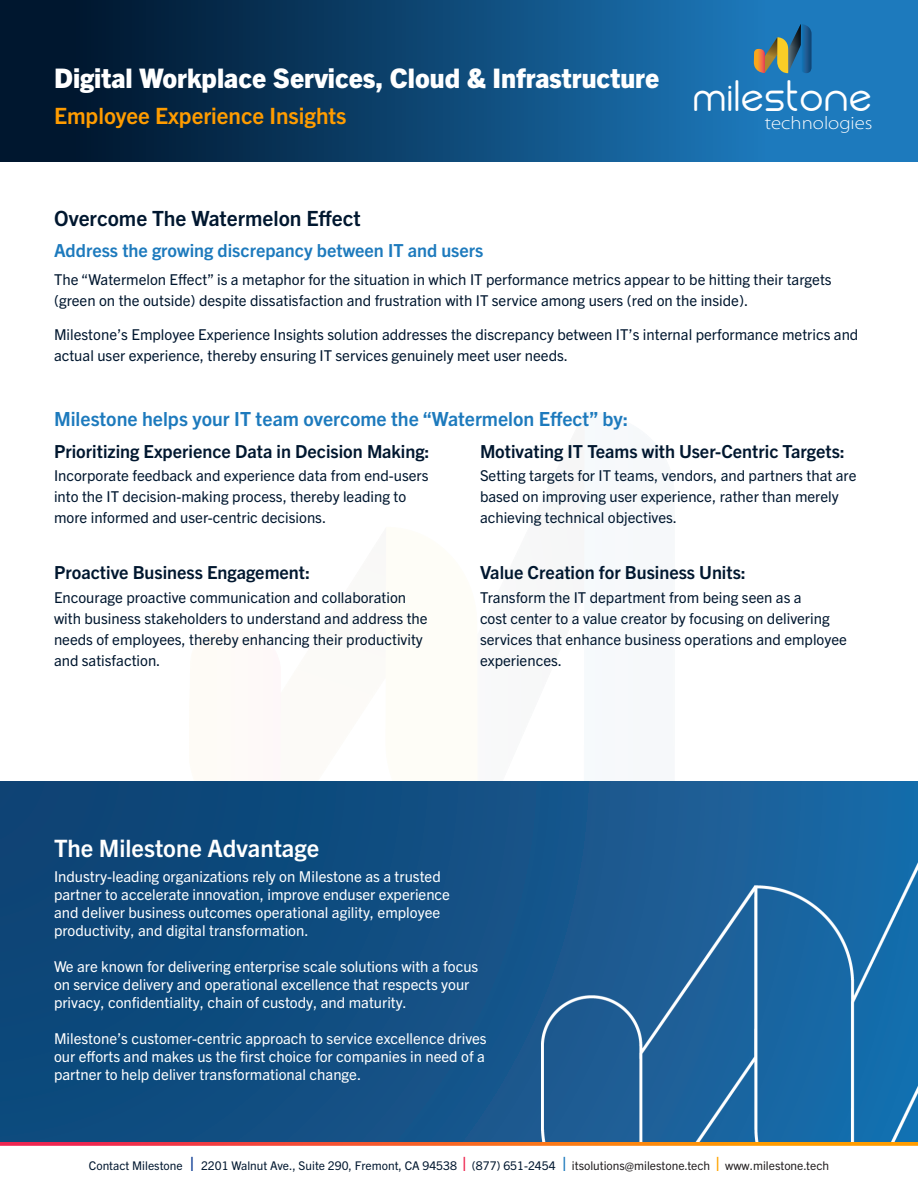
<style>
.page{position:relative;width:918px;height:1188px;background:#fff}
.page>*{position:absolute;margin:0;border:0;box-sizing:border-box;transform-origin:0 0}
.t1{font:45px "Biysk";letter-spacing:.02em;color:#fff;scale:1.04 1}
.t2{font:800 27px "Trade Gothic Next LT Pro";color:#fff}
.Section_Title_Extra_Large{font:700 24px "Trade Gothic Next LT Pro";color:#fff}
.t3{font:700 22.5px "Trade Gothic Next LT Pro";color:#ff9c00}
.Section_Title{font:700 21px "Trade Gothic Next LT Pro";color:#00172f}
.Section_Title_Blue{font:700 19.5px "Trade Gothic Next LT Pro";color:#1d7abd}
.t4{font:300 semi-expanded 18.15px "Myriad Pro";color:#fff;scale:1.04 1}
.Subtitle_Bold{font:700 18px "Trade Gothic Next LT Pro";color:#00172f}
.Subtitle_Blue_Bold{font:700 18px "Trade Gothic Next LT Pro";color:#1d7abd}
.Body_Copy{font:15px/21px "Trade Gothic Next LT Pro";color:#00172f}
.t5{font:15px/18px "Trade Gothic Next LT Pro";color:#fff}
.t6{font:12px "Trade Gothic Next LT Pro";color:#00172f}
.s1{font-weight:800;font-size:18px;color:#083992}
.s2{font-weight:800;font-size:18px;color:#ee2650}
.s3{font-weight:800;font-size:18px;color:#1d7abd}
.s4{color:#231f20}
.s5{font-weight:800;font-size:18px;color:#ffa500}
</style>
<div class="page">
<svg style="left:0;top:1141px;width:918px;height:5px"></svg>
<div style="left:0;top:0;width:918px;height:162px;background:linear-gradient(to right,#000f23,#2187d0)"></div>
<svg style="left:754px;top:24px;width:58px;height:49px"></svg>
<div style="left:0;top:782px;width:918px;height:359px;background:#0e4c7f"></div>
<img style="left:542px;top:782px;width:376px;height:359px">
<p class="t2" style="left:54px;top:60px;width:607px">Digital Workplace Services, Cloud &amp; Infrastructure</p>
<p class="t3" style="left:54px;top:101px;width:294px">Employee Experience Insights</p>
<p class="t1" style="left:693px;top:80px;width:174px">milestone</p>
<p class="t4" style="left:765px;top:113px;width:105px">technologies</p>
<p class="Section_Title" style="left:54px;top:204px;width:308px">Overcome The Watermelon Effect</p>
<p class="Subtitle_Blue_Bold" style="left:54px;top:238px;width:431px">Address the growing discrepancy between IT and users</p>
<p class="Body_Copy" style="left:54px;top:268px;width:779px">The “Watermelon Effect” is a metaphor for the situation in which IT performance metrics appear to be hitting their targets (green on the outside) despite dissatisfaction and frustration with IT service among users (red on the inside).</p>
<p class="Body_Copy" style="left:54px;top:323px;width:806px">Milestone’s Employee Experience Insights solution addresses the discrepancy between IT’s internal performance metrics and actual user experience, thereby ensuring IT services genuinely meet user needs.</p>
<p class="Section_Title_Blue" style="left:54px;top:405px;width:576px">Milestone helps your IT team overcome the “Watermelon Effect” by:</p>
<p class="Subtitle_Bold" style="left:54px;top:439px;width:377px">Prioritizing Experience Data in Decision Making:</p>
<p class="Subtitle_Bold" style="left:480px;top:439px;width:367px">Motivating IT Teams with User-Centric Targets:</p>
<p class="Body_Copy" style="left:54px;top:464px;width:376px">Incorporate feedback and experience data from end-users into the IT decision-making process, thereby leading to more informed and user-centric decisions.</p>
<p class="Subtitle_Bold" style="left:54px;top:560px;width:258px">Proactive Business Engagement:</p>
<p class="Body_Copy" style="left:54px;top:586px;width:375px">Encourage proactive communication and collaboration with business stakeholders to understand and address the needs of employees, thereby enhancing their productivity and satisfaction.</p>
<p class="Body_Copy" style="left:480px;top:464px;width:378px">Setting targets for IT teams, vendors, and partners that are based on improving user experience, rather than merely achieving technical objectives.</p>
<p class="Subtitle_Bold" style="left:480px;top:560px;width:268px">Value Creation for Business Units:</p>
<p class="Body_Copy" style="left:480px;top:586px;width:368px">Transform the IT department from being seen as a<br>cost center to a value creator by focusing on delivering services that enhance business operations and employee experiences.</p>
<p class="Section_Title_Extra_Large" style="left:54px;top:832px;width:267px">The Milestone Advantage</p>
<p class="t5" style="left:54px;top:867px;width:398px">Industry-leading organizations rely on Milestone as a trusted partner to accelerate innovation, improve enduser experience and deliver business outcomes operational agility, employee productivity, and digital transformation.</p>
<p class="t5" style="left:54px;top:957px;width:426px">We are known for delivering enterprise scale solutions with a focus on service delivery and operational excellence that respects your privacy, confidentiality, chain of custody, and maturity.</p>
<p class="t5" style="left:54px;top:1029px;width:434px">Milestone’s customer-centric approach to service excellence drives our efforts and makes us the first choice for companies in need of a partner to help deliver transformational change.</p>
<p class="t6" style="left:89px;top:1157px;width:742px">Contact Milestone <span class="s1">|</span> 2201 Walnut Ave., Suite 290, Fremont, CA 94538 <span class="s2">|</span> (877) 651-2454 <span class="s3">|</span> <span class="s4">itsolutions@milestone.tech</span> <span class="s5">|</span> <span class="s4">www.milestone.tech</span></p>
</div>
